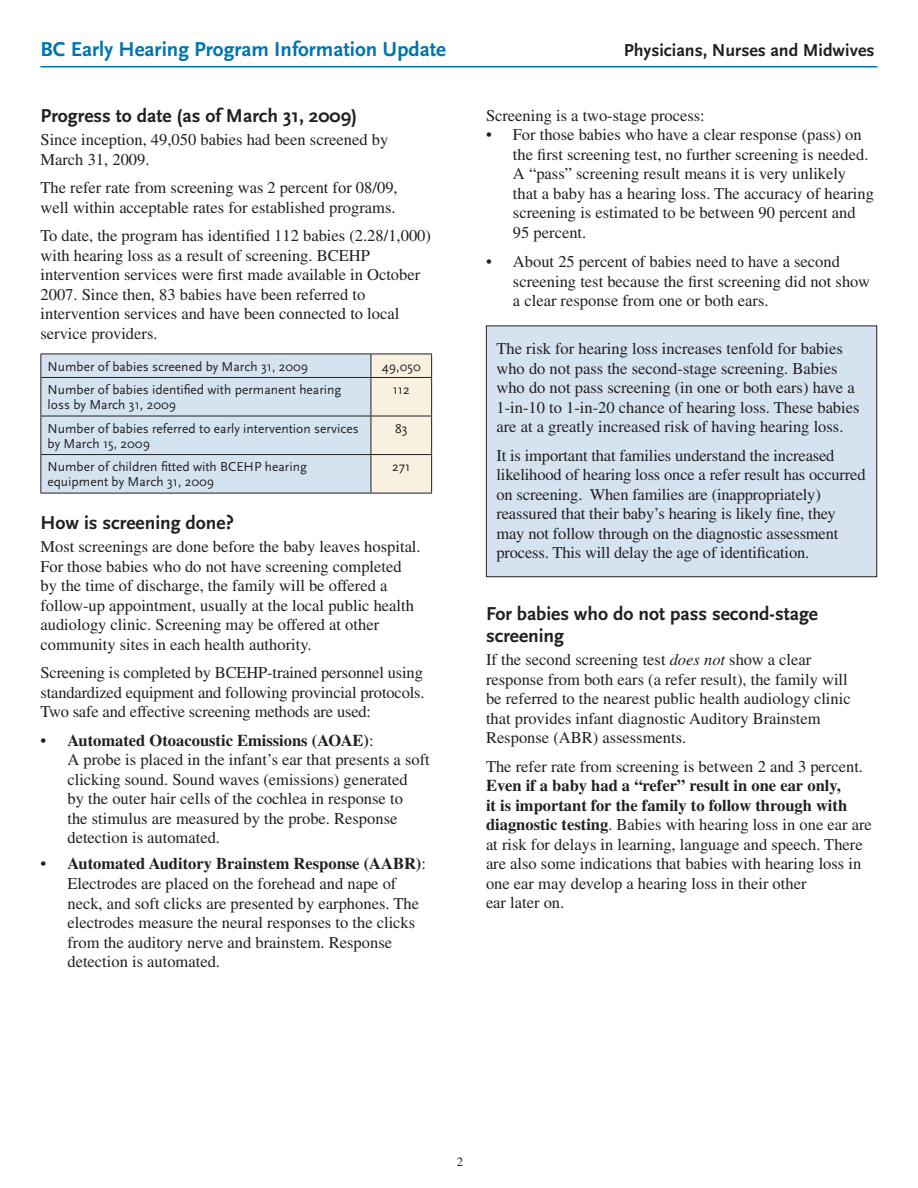
<style>
.page{position:relative;width:918px;height:1188px;background:#fff}
.page>*{position:absolute;margin:0;border:0;box-sizing:border-box;transform-origin:0 0}
.t1{font:700 21px "Scala Sans";color:#0073ae}
.t2{font:700 19.5px/22.5px "Scala Sans";color:#231f20}
.t3{font:700 18px "Scala Sans";color:#231f20}
.t4{font:16.5px/19.5px "Times";color:#231f20}
.t5{font:13.5px/15px "Scala Sans";color:#231f20}
.t6{font:12.6px "Times";color:#231f20}
.s1{font-weight:700}
.s2{font-style:italic}
</style>
<div class="page">
<div style="left:486px;top:326px;width:391px;height:251px;background:#d5e3f1"></div>
<div style="left:486px;top:326px;width:391px;height:251px;border:1px solid #231f20"></div>
<div style="left:41px;top:355px;width:330px;height:138px;background:#d5e3f1"></div>
<hr style="left:40px;top:354px;width:331px;height:1px;background:#231f20">
<svg style="left:40px;top:354px;width:1px;height:23px"></svg>
<div style="left:371px;top:354px;width:61px;height:139px;background:#f9f0df"></div>
<hr style="left:40px;top:377px;width:331px;height:1px;background:#231f20">
<hr style="left:40px;top:378px;width:1px;height:38px;background:#231f20">
<hr style="left:371px;top:377px;width:61px;height:1px;background:#231f20">
<hr style="left:371px;top:378px;width:1px;height:38px;background:#231f20">
<hr style="left:431px;top:378px;width:1px;height:38px;background:#231f20">
<hr style="left:40px;top:416px;width:331px;height:1px;background:#231f20">
<hr style="left:40px;top:416px;width:1px;height:38px;background:#231f20">
<hr style="left:371px;top:416px;width:61px;height:1px;background:#231f20">
<hr style="left:371px;top:416px;width:1px;height:38px;background:#231f20">
<hr style="left:431px;top:416px;width:1px;height:38px;background:#231f20">
<hr style="left:40px;top:454px;width:331px;height:1px;background:#231f20">
<hr style="left:40px;top:455px;width:1px;height:38px;background:#231f20">
<hr style="left:371px;top:454px;width:61px;height:1px;background:#231f20">
<hr style="left:371px;top:455px;width:1px;height:38px;background:#231f20">
<hr style="left:431px;top:455px;width:1px;height:38px;background:#231f20">
<hr style="left:40px;top:493px;width:331px;height:1px;background:#231f20">
<hr style="left:371px;top:493px;width:61px;height:1px;background:#231f20">
<hr style="left:40px;top:66px;width:838px;height:2px;background:#0073ae">
<p class="t1" style="left:40px;top:38px;width:407px">BC Early Hearing Program Information Update</p>
<p class="t3" style="left:624px;top:40px;width:252px">Physicians, Nurses and Midwives</p>
<p class="t2" style="left:40px;top:105px;width:318px">Progress to date (as of March 31, 2009)</p>
<p class="t4" style="left:40px;top:130px;width:349px">Since inception, 49,050 babies had been screened by<br>March 31, 2009.</p>
<p class="t4" style="left:40px;top:178px;width:359px">The refer rate from screening was 2 percent for 08/09, well within acceptable rates for established programs.</p>
<p class="t4" style="left:40px;top:226px;width:392px">To date, the program has identified 112 babies (2.28/1,000) with hearing loss as a result of screening. BCEHP intervention services were first made available in October 2007. Since then, 83 babies have been referred to intervention services and have been connected to local service providers.</p>
<p class="t5" style="left:48px;top:359px;width:262px">Number of babies screened by March 31, 2009</p>
<p class="t5" style="left:382px;top:359px;width:40px">49,050</p>
<p class="t5" style="left:48px;top:383px;width:295px">Number of babies identified with permanent hearing loss by March 31, 2009</p>
<p class="t5" style="left:393px;top:383px;width:19px">112</p>
<p class="t5" style="left:48px;top:421px;width:313px">Number of babies referred to early intervention services by March 15, 2009</p>
<p class="t5" style="left:395px;top:421px;width:14px">83</p>
<p class="t5" style="left:48px;top:460px;width:261px">Number of children fitted with BCEHP hearing equipment by March 31, 2009</p>
<p class="t5" style="left:392px;top:460px;width:20px">271</p>
<p class="t2" style="left:40px;top:512px;width:195px">How is screening done?</p>
<p class="t4" style="left:40px;top:537px;width:382px">Most screenings are done before the baby leaves hospital.<br>For those babies who do not have screening completed by the time of discharge, the family will be offered a follow-up appointment, usually at the local public health audiology clinic. Screening may be offered at other community sites in each health authority.</p>
<p class="t4" style="left:40px;top:663px;width:386px;text-align:justify">Screening is completed by BCEHP-trained personnel using standardized equipment and following provincial protocols.<br>Two safe and effective screening methods are used:</p>
<p class="t4" style="left:67px;top:730px;width:364px;text-indent:-27px">• <span class="s1">Automated Otoacoustic Emissions (AOAE)</span>:<br>A probe is placed in the infant’s ear that presents a soft clicking sound. Sound waves (emissions) generated<br>by the outer hair cells of the cochlea in response to<br>the stimulus are measured by the probe. Response detection is automated.</p>
<p class="t4" style="left:67px;top:854px;width:360px;text-indent:-27px">• <span class="s1">Automated Auditory Brainstem Response (AABR)</span>:<br>Electrodes are placed on the forehead and nape of neck, and soft clicks are presented by earphones. The electrodes measure the neural responses to the clicks from the auditory nerve and brainstem. Response detection is automated.</p>
<p class="t4" style="left:486px;top:106px;width:220px">Screening is a two-stage process:</p>
<p class="t4" style="left:513px;top:125px;width:362px;text-indent:-27px">• For those babies who have a clear response (pass) on the first screening test, no further screening is needed.<br>A “pass” screening result means it is very unlikely that a baby has a hearing loss. The accuracy of hearing screening is estimated to be between 90 percent and 95 percent.</p>
<p class="t4" style="left:513px;top:252px;width:359px;text-indent:-27px">• About 25 percent of babies need to have a second screening test because the first screening did not show a clear response from one or both ears.</p>
<p class="t4" style="left:496px;top:339px;width:365px">The risk for hearing loss increases tenfold for babies who do not pass the second-stage screening. Babies who do not pass screening (in one or both ears) have a 1-in-10 to 1-in-20 chance of hearing loss. These babies are at a greatly increased risk of having hearing loss.</p>
<p class="t4" style="left:496px;top:446px;width:371px">It is important that families understand the increased likelihood of hearing loss once a refer result has occurred on screening. When families are (inappropriately) reassured that their baby’s hearing is likely fine, they may not follow through on the diagnostic assessment process. This will delay the age of identification.</p>
<p class="t2" style="left:486px;top:603px;width:334px">For babies who do not pass second-stage screening</p>
<p class="t4" style="left:486px;top:650px;width:366px">If the second screening test <span class="s2">does not</span> show a clear response from both ears (a refer result), the family will be referred to the nearest public health audiology clinic that provides infant diagnostic Auditory Brainstem Response (ABR) assessments.</p>
<p class="t4" style="left:486px;top:756px;width:379px">The refer rate from screening is between 2 and 3 percent.</p>
<p class="t4" style="left:486px;top:776px;width:387px"><span class="s1">Even if a baby had a “refer” result in one ear only,<br>it is important for the family to follow through with diagnostic testing</span>. Babies with hearing loss in one ear are at risk for delays in learning, language and speech. There are also some indications that babies with hearing loss in one ear may develop a hearing loss in their other<br>ear later on.</p>
<p class="t6" style="left:457px;top:1155px;width:8px">2</p>
</div>
